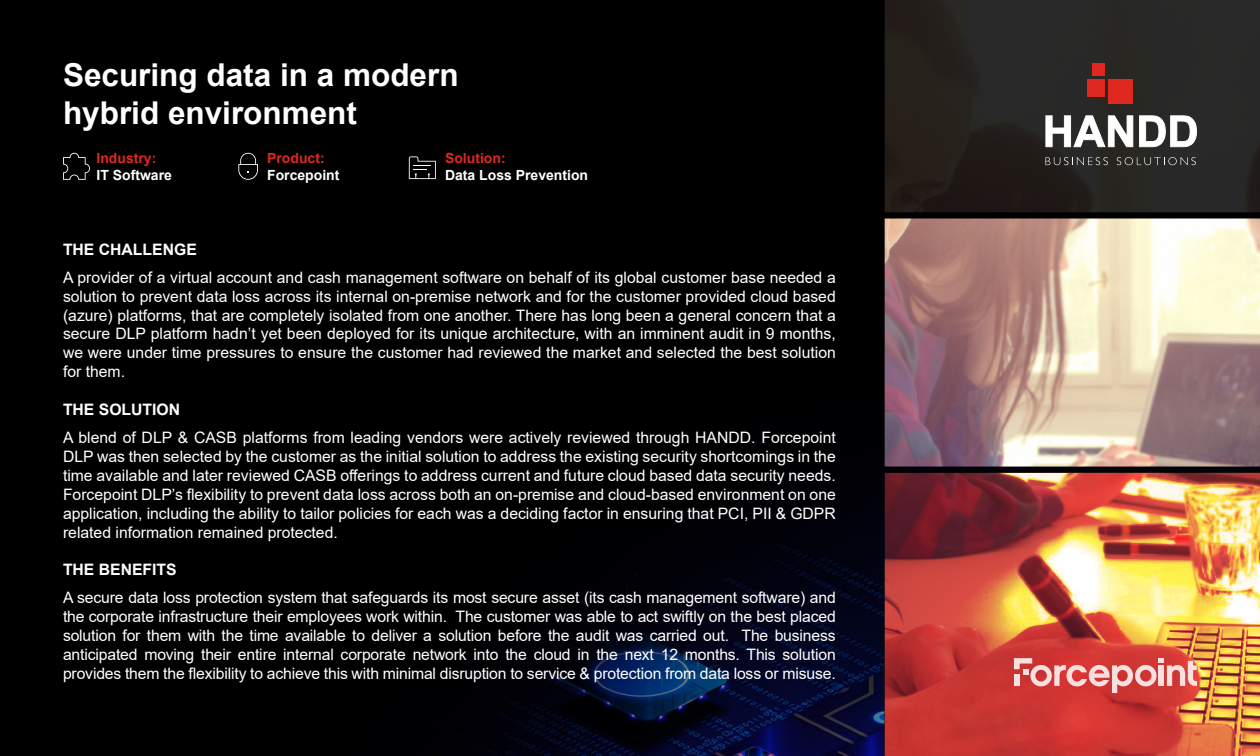
<style>
.page{position:relative;width:1260px;height:756px;background:#000}
.page>*{position:absolute;margin:0;border:0;box-sizing:border-box;transform-origin:0 0}
.t1{font:700 31.5px/37.8px "Arial";color:#fff}
.t2{font:15.75px/18.9px "Arial";color:#fff;text-align:justify}
.t3{font:700 15.75px "Arial";color:#fff}
.t4{font:700 14px "Arial";color:#fff}
.t5{font:700 14px "Arial";color:#df2820}
</style>
<div class="page">
<img style="left:433px;top:359px;width:452px;height:397px">
<img style="left:885px;top:212px;width:375px;height:261px">
<div style="left:885px;top:0;width:375px;height:212px;background:linear-gradient(to right,#241f1a,#292a2a)"></div>
<svg style="left:885px;top:473px;width:375px;height:283px;background:#c96749"></svg>
<svg style="left:1014px;top:658px;width:183px;height:35px;background:#df7270"></svg>
<svg style="left:1046px;top:157px;width:62px;height:8px"></svg>
<svg style="left:1117px;top:157px;width:79px;height:8px"></svg>
<svg style="left:1045px;top:115px;width:88px;height:32px;background:#a09f9e"></svg>
<svg style="left:1139px;top:115px;width:58px;height:32px;background:#a7a7a7"></svg>
<div style="left:1108px;top:79px;width:25px;height:25px;background:#df2820"></div>
<div style="left:1092px;top:63px;width:13px;height:12px;background:#df2820"></div>
<div style="left:1087px;top:79px;width:18px;height:17px;background:#df2820"></div>
<svg style="left:63px;top:153px;width:27px;height:27px"></svg>
<svg style="left:238px;top:153px;width:20px;height:27px"></svg>
<svg style="left:409px;top:156px;width:27px;height:23px"></svg>
<h1 class="t1" style="left:63px;top:56px;width:397px">Securing data in a modern hybrid environment</h1>
<p class="t5" style="left:96px;top:148px;width:61px">Industry:</p>
<p class="t4" style="left:96px;top:165px;width:77px">IT Software</p>
<p class="t5" style="left:267px;top:148px;width:59px">Product:</p>
<p class="t4" style="left:267px;top:165px;width:74px">Forcepoint</p>
<p class="t5" style="left:445px;top:148px;width:62px">Solution:</p>
<p class="t4" style="left:445px;top:165px;width:145px">Data Loss Prevention</p>
<p class="t3" style="left:63px;top:238px;width:135px">THE CHALLENGE</p>
<p class="t2" style="left:63px;top:268px;width:774px">A provider of a virtual account and cash management software on behalf of its global customer base needed a solution to prevent data loss across its internal on-premise network and for the customer provided cloud based (azure) platforms, that are completely isolated from one another. There has long been a general concern that a secure DLP platform hadn’t yet been deployed for its unique architecture, with an imminent audit in 9 months, we were under time pressures to ensure the customer had reviewed the market and selected the best solution for them.</p>
<p class="t3" style="left:63px;top:398px;width:119px">THE SOLUTION</p>
<p class="t2" style="left:63px;top:428px;width:774px">A blend of DLP &amp; CASB platforms from leading vendors were actively reviewed through HANDD. Forcepoint DLP was then selected by the customer as the initial solution to address the existing security shortcomings in the time available and later reviewed CASB offerings to address current and future cloud based data security needs.<br>Forcepoint DLP’s flexibility to prevent data loss across both an on-premise and cloud-based environment on one application, including the ability to tailor policies for each was a deciding factor in ensuring that PCI, PII &amp; GDPR related information remained protected.</p>
<p class="t3" style="left:63px;top:559px;width:115px">THE BENEFITS</p>
<p class="t2" style="left:63px;top:588px;width:774px">A secure data loss protection system that safeguards its most secure asset (its cash management software) and the corporate infrastructure their employees work within. The customer was able to act swiftly on the best placed solution for them with the time available to deliver a solution before the audit was carried out. The business anticipated moving their entire internal corporate network into the cloud in the next 12 months. This solution provides them the flexibility to achieve this with minimal disruption to service &amp; protection from data loss or misuse.</p>
</div>
